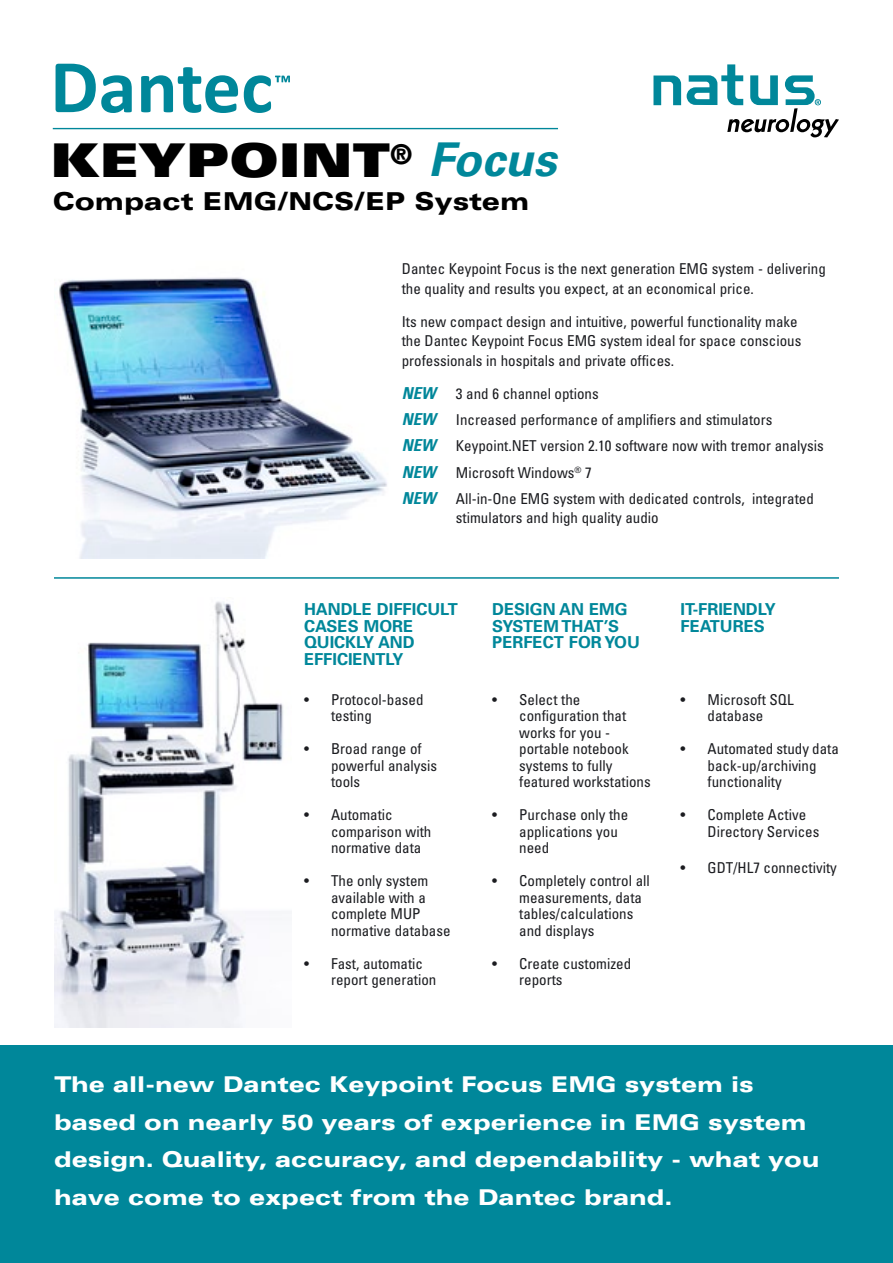
<style>
.page{position:relative;width:893px;height:1263px;background:#fff}
.page>*{position:absolute;margin:0;border:0;box-sizing:border-box;transform-origin:0 0}
.t1{font:46.5px "Univers LT Std X Black Ex";color:#000}
.t2{font:900 expanded 24.6px "Univers LT Std";color:#000}
.t3{font:900 expanded 21.75px/37.5px "Univers";color:#fff}
.t4{font:700 16.5px/16.5px "Univers";color:#00879a}
.t5{font:italic 700 condensed 16.5px "Univers";color:#00879a}
.t6{font:condensed 15px/16.5px "Univers";color:#1b1c20}
.s1{font-family:"Univers LT Std";font-weight:700;font-style:italic;color:#00879a}
</style>
<div class="page">
<div style="left:0;top:1045px;width:893px;height:218px;background:#00879a"></div>
<img style="left:54px;top:277px;width:333px;height:281px">
<hr style="left:54px;top:577px;width:785px;height:2px;background:#00879a">
<svg style="left:56px;top:64px;width:76px;height:49px"></svg>
<svg style="left:141px;top:67px;width:97px;height:46px"></svg>
<svg style="left:244px;top:75px;width:46px;height:38px"></svg>
<hr style="left:53px;top:128px;width:505px;height:1px;background:#00879a">
<svg style="left:653px;top:76px;width:28px;height:29px"></svg>
<svg style="left:687px;top:64px;width:152px;height:73px"></svg>
<img style="left:54px;top:601px;width:230px;height:427px">
<h1 class="t1" style="left:50px;top:133px;width:508px">KEYPOINT<sup>®</sup> <span class="s1">Focus</span></h1>
<h2 class="t2" style="left:53px;top:187px;width:478px">Compact EMG/NCS/EP System</h2>
<p class="t6" style="left:402px;top:259px;width:426px;line-height:19.5px">Dantec Keypoint Focus is the next generation EMG system - delivering the quality and results you expect, at an economical price.</p>
<p class="t6" style="left:402px;top:312px;width:401px;line-height:19.5px">Its new compact design and intuitive, powerful functionality make the Dantec Keypoint Focus EMG system ideal for space conscious professionals in hospitals and private offices.</p>
<p class="t5" style="left:402px;top:383px;width:35px">NEW</p>
<p class="t6" style="left:456px;top:385px;width:144px">3 and 6 channel options</p>
<p class="t5" style="left:402px;top:409px;width:35px">NEW</p>
<p class="t6" style="left:456px;top:411px;width:318px">Increased performance of amplifiers and stimulators</p>
<p class="t5" style="left:402px;top:435px;width:35px">NEW</p>
<p class="t6" style="left:456px;top:438px;width:370px">Keypoint.NET version 2.10 software now with tremor analysis</p>
<p class="t5" style="left:402px;top:462px;width:35px">NEW</p>
<p class="t6" style="left:456px;top:464px;width:137px">Microsoft Windows<sup>®</sup> 7</p>
<p class="t5" style="left:402px;top:488px;width:35px">NEW</p>
<p class="t6" style="left:456px;top:489px;width:360px;line-height:19.5px">All-in-One EMG system with dedicated controls, integrated stimulators and high quality audio</p>
<p class="t4" style="left:304px;top:601px;width:155px">HANDLE DIFFICULT<br>CASES MORE<br>QUICKLY AND<br>EFFICIENTLY</p>
<p class="t6" style="left:331px;top:691px;width:94px;text-indent:-27px">• Protocol-based testing</p>
<p class="t6" style="left:331px;top:740px;width:108px;text-indent:-27px">• Broad range of powerful analysis tools</p>
<p class="t6" style="left:331px;top:806px;width:102px;text-indent:-27px">• Automatic comparison with normative data</p>
<p class="t6" style="left:331px;top:872px;width:121px;text-indent:-27px">• The only system available with a complete MUP normative database</p>
<p class="t6" style="left:331px;top:955px;width:107px;text-indent:-27px">• Fast, automatic report generation</p>
<p class="t4" style="left:492px;top:601px;width:149px">DESIGN AN EMG<br>SYSTEM THAT’S<br>PERFECT FOR YOU</p>
<p class="t6" style="left:519px;top:691px;width:133px;text-indent:-27px">• Select the configuration that works for you - portable notebook systems to fully featured workstations</p>
<p class="t6" style="left:519px;top:806px;width:110px;text-indent:-27px">• Purchase only the applications you need</p>
<p class="t6" style="left:519px;top:872px;width:132px;text-indent:-27px">• Completely control all measurements, data tables/calculations and displays</p>
<p class="t6" style="left:519px;top:955px;width:113px;text-indent:-27px">• Create customized reports</p>
<p class="t4" style="left:680px;top:601px;width:97px">IT-FRIENDLY<br>FEATURES</p>
<p class="t6" style="left:680px;top:691px;width:115px;text-align:center">• Microsoft SQL database</p>
<p class="t6" style="left:707px;top:740px;width:133px;text-indent:-27px">• Automated study data back-up/archiving functionality</p>
<p class="t6" style="left:707px;top:806px;width:113px;text-indent:-27px">• Complete Active<br>Directory Services</p>
<p class="t6" style="left:680px;top:859px;width:158px">• GDT/HL7 connectivity</p>
<h3 class="t3" style="left:54px;top:1065px;width:767px">The all-new Dantec Keypoint Focus EMG system is based on nearly 50 years of experience in EMG system design. Quality, accuracy, and dependability - what you have come to expect from the Dantec brand.</h3>
</div>
